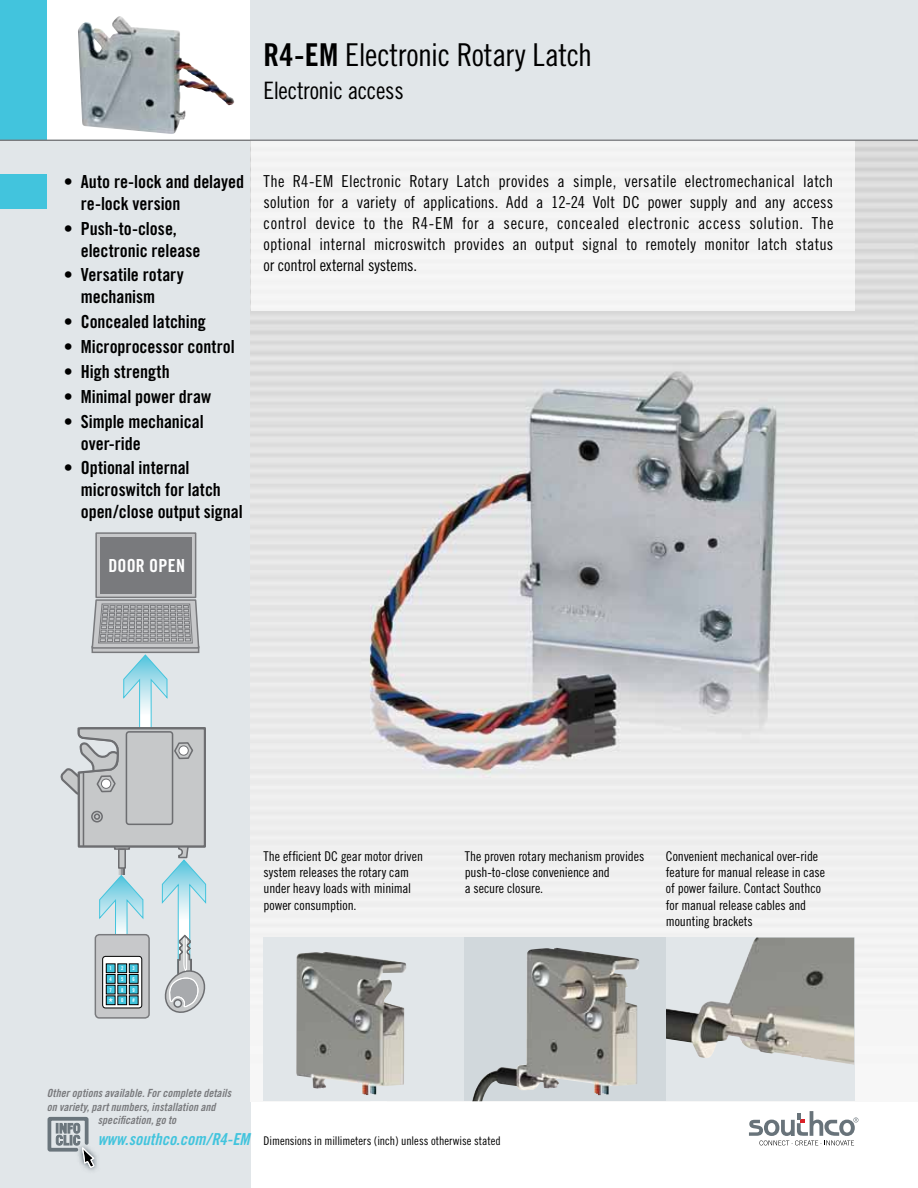
<style>
.page{position:relative;width:918px;height:1188px;background:#fff}
.page>*{position:absolute;margin:0;border:0;box-sizing:border-box;transform-origin:0 0}
.t1{font:31.5px "Trade Gothic Cond Eighteen";letter-spacing:-.015em;color:#000}
.t2{font:24px "Trade Gothic Cond Eighteen";letter-spacing:-.015em;color:#000}
.t3{font:18px/21.8px "Trade Gothic Bold Cond Twenty";color:#000}
.t4{font:18px "Trade Gothic Bold Cond Twenty";letter-spacing:.01em;color:#fff}
.t5{font:16.5px/21px "Trade Gothic Cond Eighteen";color:#000;text-align:justify}
.t6{font:13.5px/16.2px "Trade Gothic Cond Eighteen";letter-spacing:-.005em;color:#000}
.t7{font:12px "Trade Gothic Cond Eighteen";color:#000}
.t8{font:11.25px "Trade Gothic Bold Cond Twenty Obl";letter-spacing:.005em;color:#797a7d}
.t9{font:5.25px "Trade Gothic Bold Cond Twenty";color:#fff}
.s1{font-family:"Trade Gothic Bold Cond Twenty"}
.s2{font-family:"Trade Gothic Bold Cond Twenty Obl";font-size:16.5px;color:#42c4dd}
</style>
<div class="page">
<div style="left:0;top:0;width:47px;height:140px;background:#42c4dd"></div>
<div style="left:251px;top:0;width:667px;height:140px;background:#e1e6e9"></div>
<div style="left:0;top:140px;width:251px;height:1048px;background:#e1e6e9"></div>
<svg style="left:749px;top:1111px;width:109px;height:34px"></svg>
<div style="left:0;top:174px;width:47px;height:34px;background:#42c4dd"></div>
<img style="left:87px;top:1154px;width:10px;height:17px">
<svg style="left:47px;top:1116px;width:48px;height:53px"></svg>
<img style="left:251px;top:141px;width:667px;height:960px">
<div style="left:666px;top:938px;width:188px;height:163px;background:#e1e6e9"></div>
<img style="left:666px;top:938px;width:188px;height:127px">
<div style="left:264px;top:938px;width:201px;height:163px;background:#e1e6e9"></div>
<img style="left:296px;top:952px;width:110px;height:143px">
<div style="left:465px;top:938px;width:201px;height:163px;background:#d1d8dc"></div>
<img style="left:472px;top:948px;width:167px;height:153px">
<div style="left:251px;top:140px;width:603px;height:170px;background:#f4f4f4"></div>
<hr style="left:0;top:140px;width:918px;height:1px;background:#797a7d">
<div style="left:96px;top:533px;width:100px;height:64px;background:#c7c8ca"></div>
<div style="left:95px;top:532px;width:101px;height:66px;border:2px solid #797a7d"></div>
<div style="left:100px;top:537px;width:92px;height:57px;background:#797a7d"></div>
<div style="left:95px;top:935px;width:54px;height:83px;background:#c7c8ca;border-radius:4px"></div>
<div style="left:95px;top:934px;width:55px;height:85px;border:1px solid #797a7d;border-radius:4px"></div>
<svg style="left:60px;top:598px;width:147px;height:416px"></svg>
<div style="left:119px;top:849px;width:6px;height:19px;background:#c6c8c9"></div>
<div style="left:118px;top:848px;width:8px;height:21px;border:2px solid #6d6e71"></div>
<img style="left:78px;top:16px;width:157px;height:118px">
<h1 class="t1" style="left:264px;top:36px;width:330px"><span class="s1">R4-EM</span> Electronic Rotary Latch</h1>
<h2 class="t2" style="left:264px;top:76px;width:142px">Electronic access</h2>
<p class="t3" style="left:81px;top:171px;width:165px;text-indent:-17px">• Auto re-lock and delayed re-lock version</p>
<p class="t3" style="left:81px;top:217px;width:121px;text-indent:-17px">• Push-to-close, electronic release</p>
<p class="t3" style="left:81px;top:264px;width:104px;text-indent:-17px">• Versatile rotary mechanism</p>
<p class="t3" style="left:64px;top:311px;width:143px">• Concealed latching</p>
<p class="t3" style="left:64px;top:336px;width:172px">• Microprocessor control</p>
<p class="t3" style="left:64px;top:361px;width:107px">• High strength</p>
<p class="t3" style="left:64px;top:385px;width:149px">• Minimal power draw</p>
<p class="t3" style="left:81px;top:410px;width:124px;text-indent:-17px">• Simple mechanical over-ride</p>
<p class="t3" style="left:81px;top:457px;width:163px;text-indent:-17px">• Optional internal microswitch for latch open/close output signal</p>
<p class="t4" style="left:108px;top:554px;width:78px">DOOR OPEN</p>
<p class="t5" style="left:264px;top:171px;width:571px">The R4-EM Electronic Rotary Latch provides a simple, versatile electromechanical latch solution for a variety of applications. Add a 12-24 Volt DC power supply and any access control device to the R4-EM for a secure, concealed electronic access solution. The optional internal microswitch provides an output signal to remotely monitor latch status or control external systems.</p>
<p class="t9" style="left:110px;top:965px;width:4px">1</p>
<p class="t9" style="left:121px;top:965px;width:4px">2</p>
<p class="t9" style="left:133px;top:965px;width:4px">3</p>
<p class="t9" style="left:110px;top:976px;width:4px">4</p>
<p class="t9" style="left:121px;top:976px;width:4px">5</p>
<p class="t9" style="left:133px;top:976px;width:4px">6</p>
<p class="t9" style="left:110px;top:987px;width:4px">7</p>
<p class="t9" style="left:121px;top:987px;width:4px">8</p>
<p class="t9" style="left:133px;top:987px;width:4px">9</p>
<p class="t9" style="left:108px;top:997px;width:17px">➢ 0</p>
<p class="t9" style="left:133px;top:997px;width:4px">#</p>
<p class="t6" style="left:264px;top:848px;width:161px">The efficient DC gear motor driven system releases the rotary cam under heavy loads with minimal power consumption.</p>
<p class="t6" style="left:465px;top:848px;width:181px">The proven rotary mechanism provides push-to-close convenience and<br>a secure closure.</p>
<p class="t6" style="left:666px;top:848px;width:161px">Convenient mechanical over-ride feature for manual release in case of power failure. Contact Southco for manual release cables and mounting brackets</p>
<p class="t8" style="left:47px;top:1086px;width:186px">Other options available. For complete details</p>
<p class="t8" style="left:47px;top:1100px;width:170px">on variety, part numbers, installation and</p>
<p class="t8" style="left:98px;top:1113px;width:80px">specification, go to</p>
<p class="t7" style="left:98px;top:1133px;width:405px"><span class="s2">www.southco.com/R4-EM</span> Dimensions in millimeters (inch) unless otherwise stated</p>
</div>
